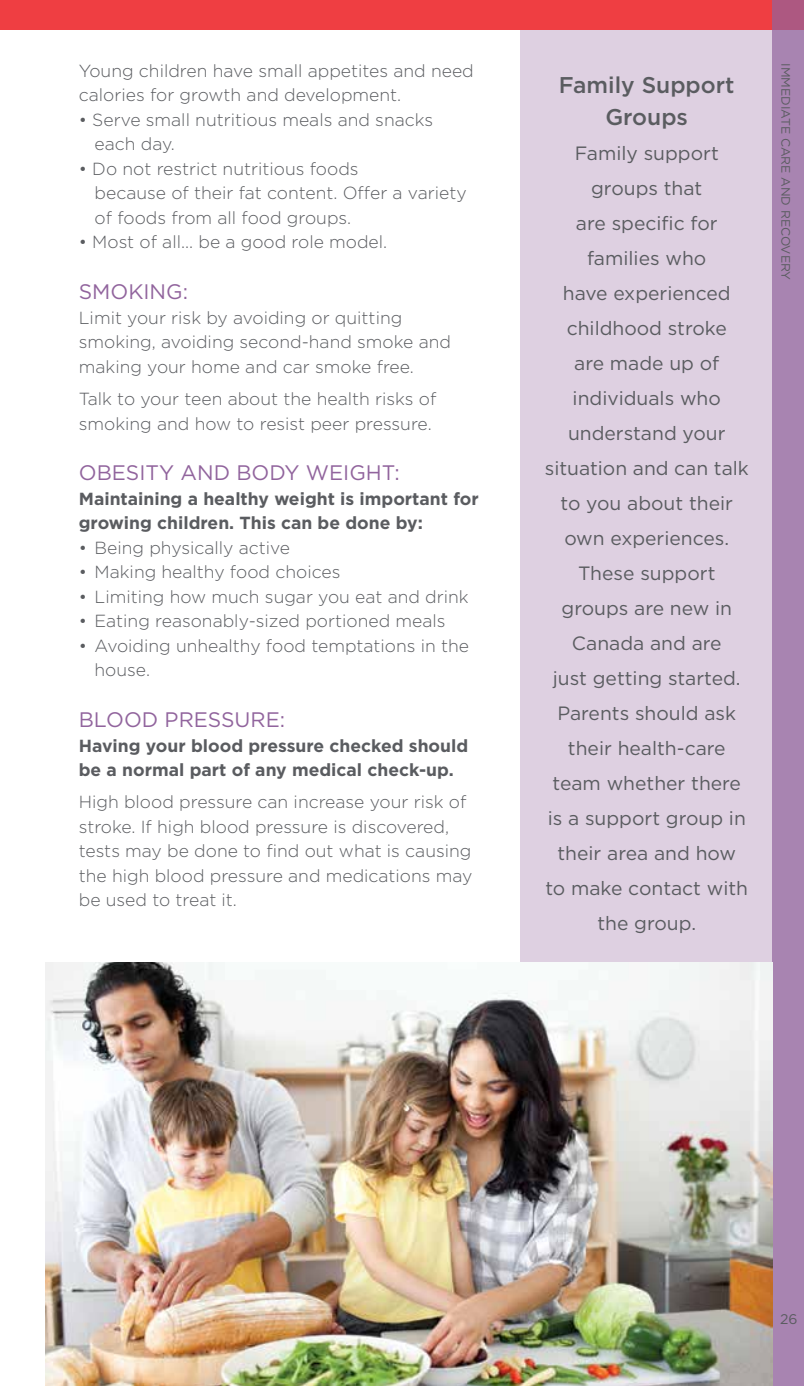
<style>
.page{position:relative;width:804px;height:1386px;background:#fff}
.page>*{position:absolute;margin:0;border:0;box-sizing:border-box;transform-origin:0 0}
.t1{font:500 22.75px/31.5px "Gotham";color:#5a5c60;text-align:center}
.t2{font:21px "Gotham";color:#91649d}
.t3{font:19.25px/35px "Gotham";color:#5a5c60;text-align:center}
.t4{font:300 17.5px/24.5px "Gotham";color:#5a5c60}
.t5{font:700 17.5px/24.5px "Gotham";color:#5a5c60}
.t6{font:14px "Gotham";color:#5a5c60}
.t7{font:12.25px "Gotham";color:#5a5c60}
</style>
<div class="page">
<div style="left:0;top:0;width:803px;height:30px;background:#ef3e42"></div>
<div style="left:520px;top:30px;width:283px;height:1356px;background:#ded0e1"></div>
<div style="left:772px;top:0;width:31px;height:1386px;background:#a884b1"></div>
<img style="left:46px;top:962px;width:726px;height:424px">
<p class="t4" style="left:79px;top:58px;width:396px">Young children have small appetites and need calories for growth and development.</p>
<p class="t4" style="left:94px;top:107px;width:340px;text-indent:-16px">• Serve small nutritious meals and snacks each day.</p>
<p class="t4" style="left:94px;top:156px;width:373px;text-indent:-16px">• Do not restrict nutritious foods<br>because of their fat content. Offer a variety of foods from all food groups.</p>
<p class="t4" style="left:79px;top:230px;width:310px">• Most of all... be a good role model.</p>
<p class="t2" style="left:79px;top:278px;width:111px">SMOKING:</p>
<p class="t4" style="left:79px;top:305px;width:373px">Limit your risk by avoiding or quitting smoking, avoiding second-hand smoke and making your home and car smoke free.</p>
<p class="t4" style="left:79px;top:386px;width:359px">Talk to your teen about the health risks of smoking and how to resist peer pressure.</p>
<p class="t2" style="left:79px;top:460px;width:322px">OBESITY AND BODY WEIGHT:</p>
<p class="t5" style="left:79px;top:486px;width:401px">Maintaining a healthy weight is important for growing children. This can be done by:</p>
<p class="t4" style="left:79px;top:535px;width:213px">• Being physically active</p>
<p class="t4" style="left:79px;top:559px;width:263px">• Making healthy food choices</p>
<p class="t4" style="left:79px;top:584px;width:391px">• Limiting how much sugar you eat and drink</p>
<p class="t4" style="left:79px;top:608px;width:368px">• Eating reasonably-sized portioned meals</p>
<p class="t4" style="left:94px;top:633px;width:376px;text-indent:-16px">• Avoiding unhealthy food temptations in the house.</p>
<p class="t2" style="left:79px;top:706px;width:208px">BLOOD PRESSURE:</p>
<p class="t5" style="left:79px;top:733px;width:391px">Having your blood pressure checked should be a normal part of any medical check-up.</p>
<p class="t4" style="left:79px;top:790px;width:395px">High blood pressure can increase your risk of stroke. If high blood pressure is discovered, tests may be done to find out what is causing the high blood pressure and medications may be used to treat it.</p>
<h1 class="t1" style="left:558px;top:69px;width:177px">Family Support<br>Groups</h1>
<p class="t3" style="left:544px;top:135px;width:205px">Family support groups that<br>are specific for families who<br>have experienced childhood stroke<br>are made up of individuals who understand your situation and can talk to you about their own experiences.<br>These support groups are new in<br>Canada and are<br>just getting started.<br>Parents should ask their health-care team whether there is a support group in their area and how<br>to make contact with the group.</p>
<p class="t7" style="left:793px;top:63px;width:219px;rotate:90deg">IMMEDIATE CARE AND RECOVERY</p>
<p class="t6" style="left:779px;top:1310px;width:19px">26</p>
</div>
